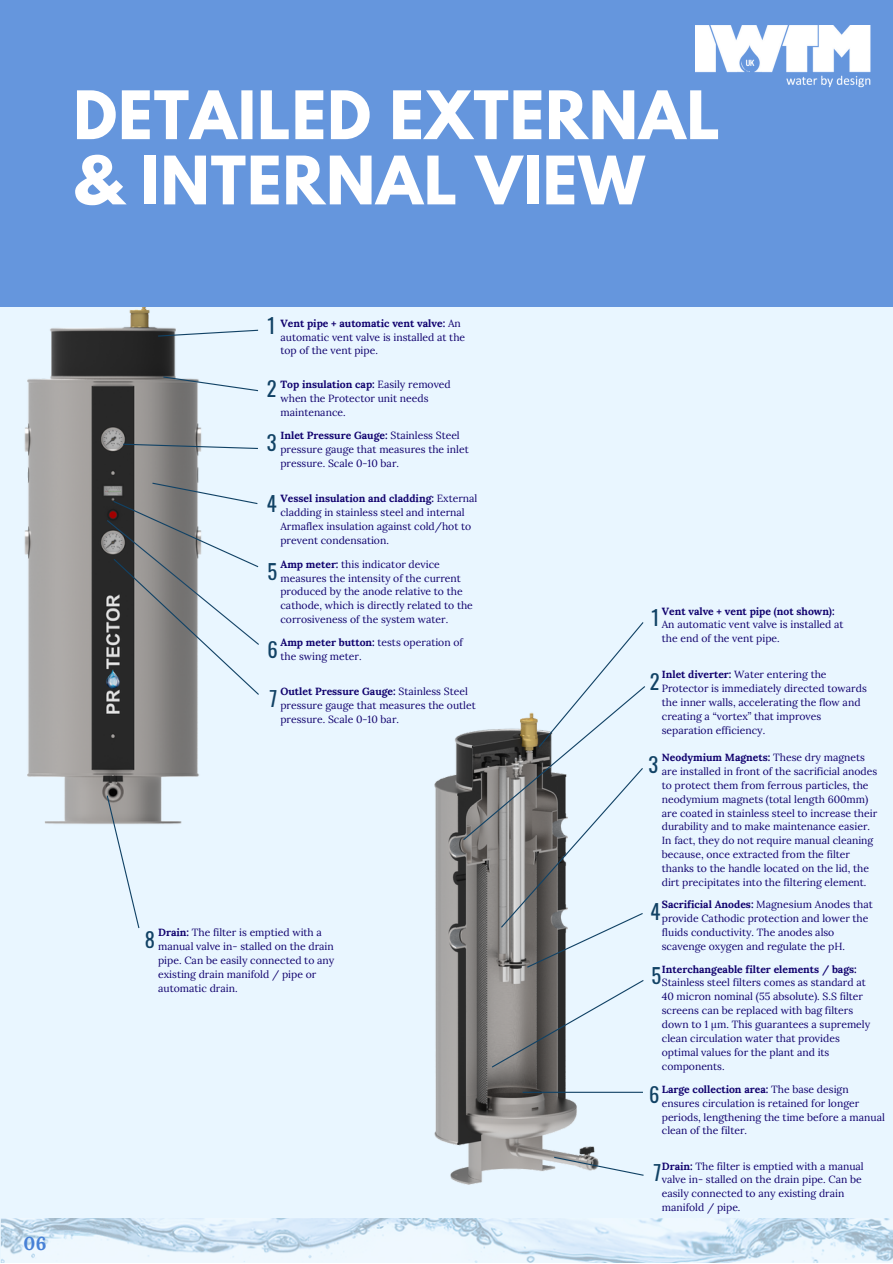
<style>
.page{position:relative;width:893px;height:1264px;background:#fff}
.page>*{position:absolute;margin:0;border:0;box-sizing:border-box;transform-origin:0 0}
.t1{font:700 59.1px/65.2px "League Spartan";letter-spacing:.02em;color:#fff}
.t2{font:20.4px "Oswald";color:#114265}
.t3{font:700 18.75px "Lora";color:#4881d6}
.t4{font:10.35px/13.8px "Lora";color:#0f006d}
.t5{font:700 10.35px "Lora";color:#0f006d}
.s1{font-weight:700}
</style>
<div class="page">
<div style="left:0;top:0;width:892px;height:1262px;background:#e9f6ff"></div>
<img style="left:24px;top:307px;width:178px;height:517px">
<div style="left:0;top:0;width:892px;height:307px;background:#6596dd"></div>
<img style="left:1px;top:1218px;width:891px;height:44px">
<svg style="left:157px;top:329px;width:102px;height:8px"></svg>
<svg style="left:162px;top:376px;width:97px;height:16px"></svg>
<svg style="left:122px;top:443px;width:136px;height:6px"></svg>
<svg style="left:106px;top:482px;width:153px;height:214px"></svg>
<svg style="left:106px;top:794px;width:34px;height:135px"></svg>
<img style="left:434px;top:734px;width:177px;height:451px">
<svg style="left:462px;top:622px;width:183px;height:346px"></svg>
<svg style="left:490px;top:978px;width:154px;height:90px"></svg>
<hr style="left:522px;top:1091px;width:121px;height:1px;background:#114265">
<svg style="left:553px;top:1155px;width:91px;height:21px"></svg>
<img style="left:695px;top:25px;width:176px;height:63px">
<h1 class="t1" style="left:73px;top:90px;width:648px">DETAILED EXTERNAL &amp; INTERNAL VIEW</h1>
<h3 class="t3" style="left:24px;top:1231px;width:25px">06</h3>
<h2 class="t2" style="left:267px;top:310px;width:10px">1</h2>
<p class="t4" style="left:280px;top:316px;width:186px"><span class="s1">Vent pipe + automatic vent valve:</span> An automatic vent valve is installed at the top of the vent pipe.</p>
<p class="t4" style="left:280px;top:377px;width:172px"><span class="s1">Top insulation cap:</span> Easily removed when the Protector unit needs maintenance.</p>
<p class="t4" style="left:280px;top:428px;width:190px"><span class="s1">Inlet Pressure Gauge:</span> Stainless Steel pressure gauge that measures the inlet pressure. Scale 0-10 bar.</p>
<p class="t4" style="left:280px;top:491px;width:198px"><span class="s1">Vessel insulation and cladding:</span> External cladding in stainless steel and internal Armaflex insulation against cold/hot to prevent condensation.</p>
<p class="t4" style="left:280px;top:557px;width:194px"><span class="s1">Amp meter:</span> this indicator device measures the intensity of the current produced by the anode relative to the cathode, which is directly related to the corrosiveness of the system water.</p>
<p class="t4" style="left:280px;top:635px;width:184px"><span class="s1">Amp meter button:</span> tests operation of the swing meter.</p>
<h2 class="t2" style="left:267px;top:373px;width:11px">2</h2>
<h2 class="t2" style="left:267px;top:427px;width:11px">3</h2>
<h2 class="t2" style="left:267px;top:488px;width:11px">4</h2>
<h2 class="t2" style="left:267px;top:555px;width:11px">5</h2>
<h2 class="t2" style="left:267px;top:633px;width:12px">6</h2>
<h2 class="t2" style="left:269px;top:682px;width:9px">7</h2>
<p class="t4" style="left:280px;top:684px;width:197px"><span class="s1">Outlet Pressure Gauge:</span> Stainless Steel pressure gauge that measures the outlet pressure. Scale 0-10 bar.</p>
<p class="t4" style="left:158px;top:925px;width:178px"><span class="s1">Drain:</span> The filter is emptied with a manual valve in- stalled on the drain pipe. Can be easily connected to any existing drain manifold / pipe or automatic drain.</p>
<h2 class="t2" style="left:145px;top:923px;width:12px">8</h2>
<p class="t5" style="left:661px;top:604px;width:174px">Vent valve + vent pipe (not shown):</p>
<p class="t4" style="left:661px;top:617px;width:183px">An automatic vent valve is installed at the end of the vent pipe.</p>
<h2 class="t2" style="left:651px;top:602px;width:10px">1</h2>
<p class="t4" style="left:661px;top:667px;width:206px"><span class="s1">Inlet diverter:</span> Water entering the Protector is immediately directed towards the inner walls, accelerating the flow and creating a “vortex” that improves separation efficiency.</p>
<p class="t4" style="left:661px;top:750px;width:217px"><span class="s1">Neodymium Magnets:</span> These dry magnets are installed in front of the sacrificial anodes to protect them from ferrous particles, the neodymium magnets (total length 600mm) are coated in stainless steel to increase their durability and to make maintenance easier.<br>In fact, they do not require manual cleaning because, once extracted from the filter thanks to the handle located on the lid, the dirt precipitates into the filtering element.</p>
<p class="t4" style="left:661px;top:897px;width:212px"><span class="s1">Sacrificial Anodes:</span> Magnesium Anodes that provide Cathodic protection and lower the fluids conductivity. The anodes also scavenge oxygen and regulate the pH.</p>
<p class="t5" style="left:661px;top:962px;width:196px">Interchangeable filter elements / bags:</p>
<p class="t4" style="left:661px;top:975px;width:210px">Stainless steel filters comes as standard at 40 micron nominal (55 absolute). S.S filter screens can be replaced with bag filters down to 1 µm. This guarantees a supremely clean circulation water that provides optimal values for the plant and its components.</p>
<p class="t4" style="left:661px;top:1082px;width:224px"><span class="s1">Large collection area:</span> The base design ensures circulation is retained for longer periods, lengthening the time before a manual clean of the filter.</p>
<p class="t4" style="left:661px;top:1158px;width:203px"><span class="s1">Drain:</span> The filter is emptied with a manual valve in- stalled on the drain pipe. Can be easily connected to any existing drain manifold / pipe.</p>
<h2 class="t2" style="left:649px;top:666px;width:11px">2</h2>
<h2 class="t2" style="left:648px;top:748px;width:11px">3</h2>
<h2 class="t2" style="left:650px;top:895px;width:11px">4</h2>
<h2 class="t2" style="left:651px;top:960px;width:11px">5</h2>
<h2 class="t2" style="left:649px;top:1078px;width:12px">6</h2>
<h2 class="t2" style="left:653px;top:1157px;width:9px">7</h2>
</div>
